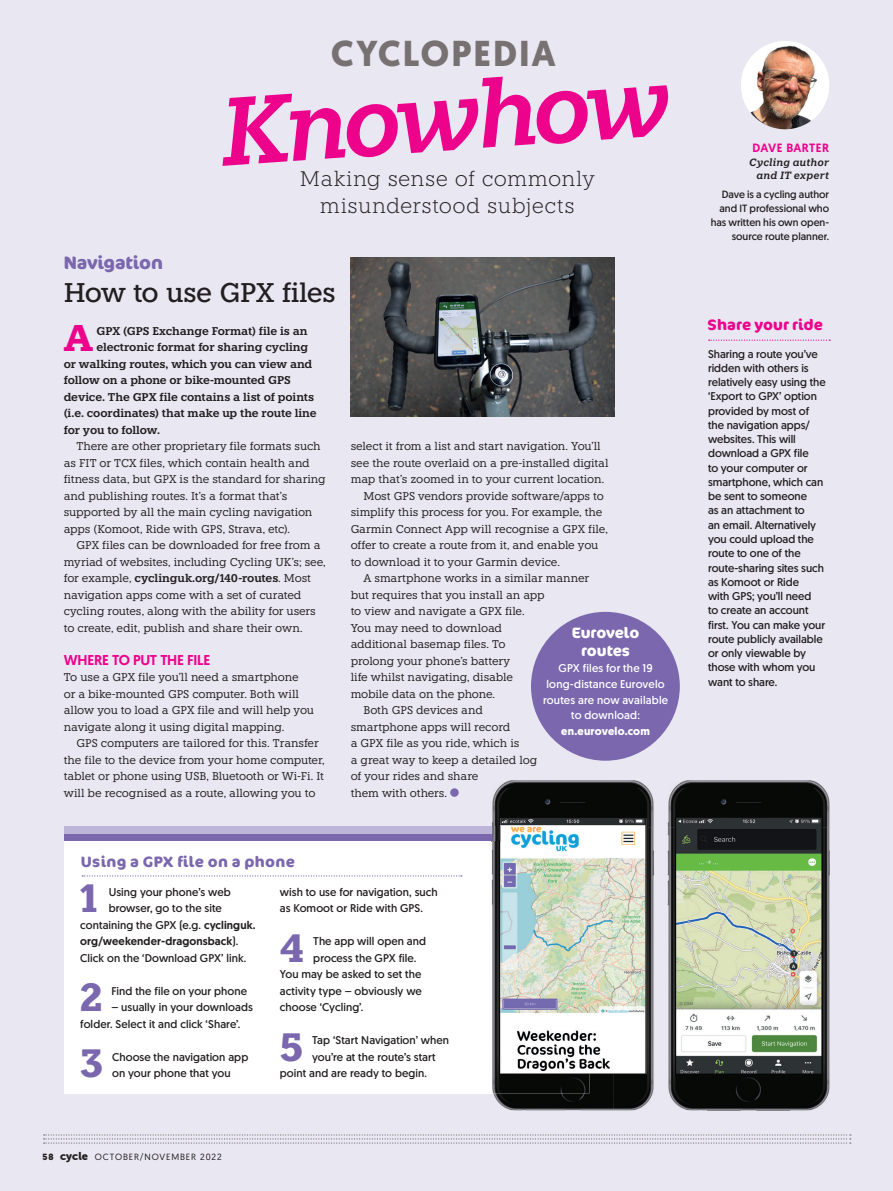
<style>
.page{position:relative;width:893px;height:1191px;background:#e9e7f2}
.page>*{position:absolute;margin:0;border:0;box-sizing:border-box;transform-origin:0 0}
.t1{font:italic 600 96px "Knile";color:#ed028c}
.t2{font:700 39.45px "Knile";color:#7a67ae}
.t3{font:700 37.2px "Knile";color:#ed028c}
.t4{font:700 36px "Geomanist";letter-spacing:.055em;color:#777271}
.t5{font:500 27px "Knile";letter-spacing:-.03em;color:#231f20}
.t6{font:300 21px/27px "Knile";letter-spacing:.015em;color:#231f20;text-align:center}
.t7{font:700 18px "Cocon Pro";letter-spacing:-.01em;color:#7a67ae}
.t8{font:700 15px "Cocon Pro";letter-spacing:.025em;color:#7a67ae}
.t9{font:700 15px/18px "Cocon Pro";letter-spacing:-.005em;color:#fff;text-align:center}
.t10{font:700 15px "Cocon Pro";letter-spacing:.005em;color:#ed028c}
.t11{font:500 14.25px "Geomanist";letter-spacing:-.025em;color:#ed028c}
.t12{font:500 12px "Geomanist";letter-spacing:.03em;color:#ed028c}
.t13{font:11.25px/16.5px "Knile";letter-spacing:-.015em;color:#231f20}
.t14{font:11.25px/14.2px "Geomanist";color:#231f20}
.t15{font:600 11.25px "Knile";letter-spacing:-.01em;color:#231f20}
.t16{font:11.25px/15.8px "Geomanist";letter-spacing:.015em;color:#fff;text-align:center}
.t17{font:500 11.25px "Geomanist";letter-spacing:.01em;color:#231f20}
.t18{font:700 11.25px "Geomanist";letter-spacing:.02em;color:#fff}
.t19{font:10.5px/14.2px "Geomanist";color:#231f20;text-align:right}
.t20{font:italic 600 10.5px/13.5px "Knile";letter-spacing:.015em;color:#231f20;text-align:right}
.t21{font:9px "Geomanist";letter-spacing:.1em;color:#231f20}
.s1{font-weight:600}
.s2{font-weight:500}
.s3{font-weight:400}
.s4{font-weight:700}
.s5{font-family:"Museo Sans Rounded 900";font-size:11.25px}
</style>
<div class="page">
<svg style="left:44px;top:1134px;width:807px;height:9px"></svg>
<div style="left:527px;top:608px;width:157px;height:156px;background:#7a67ae;border-radius:50%"></div>
<div style="left:523px;top:604px;width:164px;height:164px;border:8px solid #e9e7f2;border-radius:50%"></div>
<img style="left:741px;top:41px;width:88px;height:88px;border-radius:44px">
<img style="left:351px;top:257px;width:264px;height:160px">
<div style="left:64px;top:833px;width:541px;height:8px;background:#7a67ae"></div>
<div style="left:64px;top:826px;width:541px;height:7px;background:#beb6d9"></div>
<div style="left:64px;top:841px;width:525px;height:252px;background:#fff"></div>
<img style="left:492px;top:780px;width:162px;height:47px">
<img style="left:614px;top:827px;width:40px;height:283px">
<img style="left:492px;top:1074px;width:122px;height:36px">
<svg style="left:492px;top:826px;width:8px;height:15px"></svg>
<img style="left:492px;top:841px;width:97px;height:252px">
<img style="left:500px;top:818px;width:146px;height:256px">
<img style="left:667px;top:780px;width:163px;height:47px">
<img style="left:667px;top:827px;width:41px;height:283px">
<img style="left:789px;top:827px;width:41px;height:283px">
<img style="left:708px;top:1074px;width:81px;height:36px">
<img style="left:676px;top:818px;width:146px;height:256px">
<svg style="left:709px;top:339px;width:121px;height:2px"></svg>
<svg style="left:82px;top:875px;width:380px;height:1px"></svg>
<div style="left:450px;top:788px;width:9px;height:9px;background:#7a67ae;border-radius:50%"></div>
<h3 class="t4" style="left:331px;top:30px;width:226px">CYCLOPEDIA</h3>
<h1 class="t1" style="left:215px;top:73px;width:454px;rotate:-4deg">Knowhow</h1>
<h3 class="t6" style="left:300px;top:165px;width:296px">Making sense of commonly misunderstood subjects</h3>
<h3 class="t7" style="left:64px;top:250px;width:101px">Navigation</h3>
<h3 class="t5" style="left:64px;top:276px;width:274px">How to use GPX files</h3>
<h3 class="t3" style="left:64px;top:314px;width:31px">A</h3>
<p class="t15" style="left:97px;top:324px;width:213px">GPX (GPS Exchange Format) file is an</p>
<p class="t15" style="left:97px;top:340px;width:213px">electronic format for sharing cycling</p>
<p class="t15" style="left:64px;top:357px;width:250px">or walking routes, which you can view and</p>
<p class="t15" style="left:64px;top:373px;width:229px">follow on a phone or bike-mounted GPS</p>
<p class="t15" style="left:64px;top:390px;width:252px">device. The GPX file contains a list of points</p>
<p class="t15" style="left:64px;top:406px;width:254px">(i.e. coordinates) that make up the route line</p>
<p class="t15" style="left:64px;top:423px;width:98px">for you to follow.</p>
<p class="t13" style="left:64px;top:438px;width:263px;text-indent:13px">There are other proprietary file formats such as FIT or TCX files, which contain health and fitness data, but GPX is the standard for sharing and publishing routes. It’s a format that’s supported by all the main cycling navigation apps (Komoot, Ride with GPS, Strava, etc).</p>
<p class="t13" style="left:64px;top:537px;width:263px;text-indent:13px">GPX files can be downloaded for free from a myriad of websites, including Cycling UK’s; see, for example, <span class="s1">cyclinguk.org/140-routes</span>. Most navigation apps come with a set of curated cycling routes, along with the ability for users to create, edit, publish and share their own.</p>
<p class="t11" style="left:64px;top:650px;width:148px">WHERE TO PUT THE FILE</p>
<p class="t13" style="left:64px;top:669px;width:252px">To use a GPX file you’ll need a smartphone<br>or a bike-mounted GPS computer. Both will allow you to load a GPX file and will help you navigate along it using digital mapping.</p>
<p class="t13" style="left:64px;top:735px;width:262px;text-indent:13px">GPS computers are tailored for this. Transfer the file to the device from your home computer, tablet or phone using USB, Bluetooth or Wi-Fi. It will be recognised as a route, allowing you to</p>
<p class="t13" style="left:351px;top:438px;width:252px">select it from a list and start navigation. You’ll</p>
<p class="t13" style="left:351px;top:454px;width:259px">see the route overlaid on a pre-installed digital</p>
<p class="t13" style="left:351px;top:471px;width:255px">map that’s zoomed in to your current location.</p>
<p class="t13" style="left:363px;top:487px;width:242px">Most GPS vendors provide software/apps to</p>
<p class="t13" style="left:351px;top:504px;width:253px">simplify this process for you. For example, the</p>
<p class="t13" style="left:351px;top:520px;width:259px">Garmin Connect App will recognise a GPX file,</p>
<p class="t13" style="left:351px;top:537px;width:249px">offer to create a route from it, and enable you</p>
<p class="t13" style="left:351px;top:553px;width:211px">to download it to your Garmin device.</p>
<p class="t13" style="left:363px;top:570px;width:227px">A smartphone works in a similar manner</p>
<p class="t13" style="left:351px;top:586px;width:196px">but requires that you install an app</p>
<p class="t13" style="left:351px;top:603px;width:176px">to view and navigate a GPX file.</p>
<p class="t13" style="left:351px;top:619px;width:153px">You may need to download</p>
<p class="t13" style="left:351px;top:636px;width:156px">additional basemap files. To</p>
<p class="t13" style="left:351px;top:652px;width:161px">prolong your phone's battery</p>
<p class="t13" style="left:351px;top:669px;width:164px">life whilst navigating, disable</p>
<p class="t13" style="left:351px;top:685px;width:146px">mobile data on the phone.</p>
<p class="t13" style="left:363px;top:702px;width:121px">Both GPS devices and</p>
<p class="t13" style="left:351px;top:718px;width:161px">smartphone apps will record</p>
<p class="t13" style="left:351px;top:735px;width:170px">a GPX file as you ride, which is</p>
<p class="t13" style="left:351px;top:751px;width:188px">a great way to keep a detailed log</p>
<p class="t13" style="left:351px;top:768px;width:129px">of your rides and share</p>
<p class="t13" style="left:351px;top:784px;width:98px">them with others.</p>
<h3 class="t9" style="left:572px;top:624px;width:69px">Eurovelo routes</h3>
<p class="t16" style="left:543px;top:660px;width:127px">GPX files for the 19 long-distance Eurovelo routes are now available to download:</p>
<p class="t18" style="left:561px;top:723px;width:90px">en.eurovelo.com</p>
<h3 class="t8" style="left:81px;top:851px;width:216px">Using a GPX file on a phone</h3>
<h2 class="t2" style="left:80px;top:873px;width:19px">1</h2>
<p class="t14" style="left:109px;top:884px;width:123px">Using your phone’s web</p>
<p class="t14" style="left:280px;top:883px;width:159px;line-height:16.5px">wish to use for navigation, such as Komoot or Ride with GPS.</p>
<h2 class="t2" style="left:280px;top:922px;width:26px">4</h2>
<p class="t14" style="left:313px;top:934px;width:114px">The app will open and</p>
<p class="t14" style="left:109px;top:901px;width:115px">browser, go to the site</p>
<p class="t14" style="left:80px;top:917px;width:177px">containing the GPX (e.g. <span class="s2">cyclinguk.</span></p>
<p class="t17" style="left:80px;top:934px;width:160px">org/weekender-dragonsback<span class="s3">).</span></p>
<p class="t14" style="left:80px;top:950px;width:168px">Click on the ‘Download GPX’ link.</p>
<h2 class="t2" style="left:80px;top:972px;width:24px">2</h2>
<p class="t14" style="left:111px;top:983px;width:137px">Find the file on your phone</p>
<p class="t14" style="left:313px;top:950px;width:105px">process the GPX file.</p>
<p class="t14" style="left:280px;top:967px;width:143px">You may be asked to set the</p>
<p class="t14" style="left:280px;top:983px;width:144px">activity type – obviously we</p>
<p class="t14" style="left:280px;top:1000px;width:85px">choose ‘Cycling’.</p>
<h2 class="t2" style="left:280px;top:1021px;width:25px">5</h2>
<p class="t14" style="left:312px;top:1033px;width:139px">Tap ‘Start Navigation’ when</p>
<p class="t14" style="left:80px;top:999px;width:174px;line-height:16.5px;text-indent:31px">– usually in your downloads folder. Select it and click ‘Share’.</p>
<h2 class="t2" style="left:80px;top:1038px;width:25px">3</h2>
<p class="t14" style="left:112px;top:1048px;width:138px;line-height:16.5px">Choose the navigation app on your phone that you</p>
<p class="t14" style="left:312px;top:1049px;width:125px">you’re at the route’s start</p>
<p class="t14" style="left:280px;top:1066px;width:149px">point and are ready to begin.</p>
<p class="t21" style="left:43px;top:1150px;width:181px"><span class="s4">58</span> <span class="s5">cycle</span> OCTOBER/NOVEMBER 2022</p>
<p class="t12" style="left:752px;top:140px;width:78px">DAVE BARTER</p>
<p class="t20" style="left:749px;top:155px;width:81px">Cycling author and IT expert</p>
<p class="t19" style="left:711px;top:187px;width:120px">Dave is a cycling author and IT professional who has written his own open&shy;source route planner.</p>
<h3 class="t10" style="left:708px;top:314px;width:117px">Share your ride</h3>
<p class="t14" style="left:708px;top:346px;width:119px">Sharing a route you’ve ridden with others is relatively easy using the ‘Export to GPX’ option provided by most of the navigation apps/ websites. This will download a GPX file<br>to your computer or smartphone, which can be sent to someone<br>as an attachment to<br>an email. Alternatively you could upload the route to one of the route-sharing sites such as Komoot or Ride<br>with GPS; you’ll need<br>to create an account first. You can make your route publicly available or only viewable by those with whom you want to share.</p>
</div>
